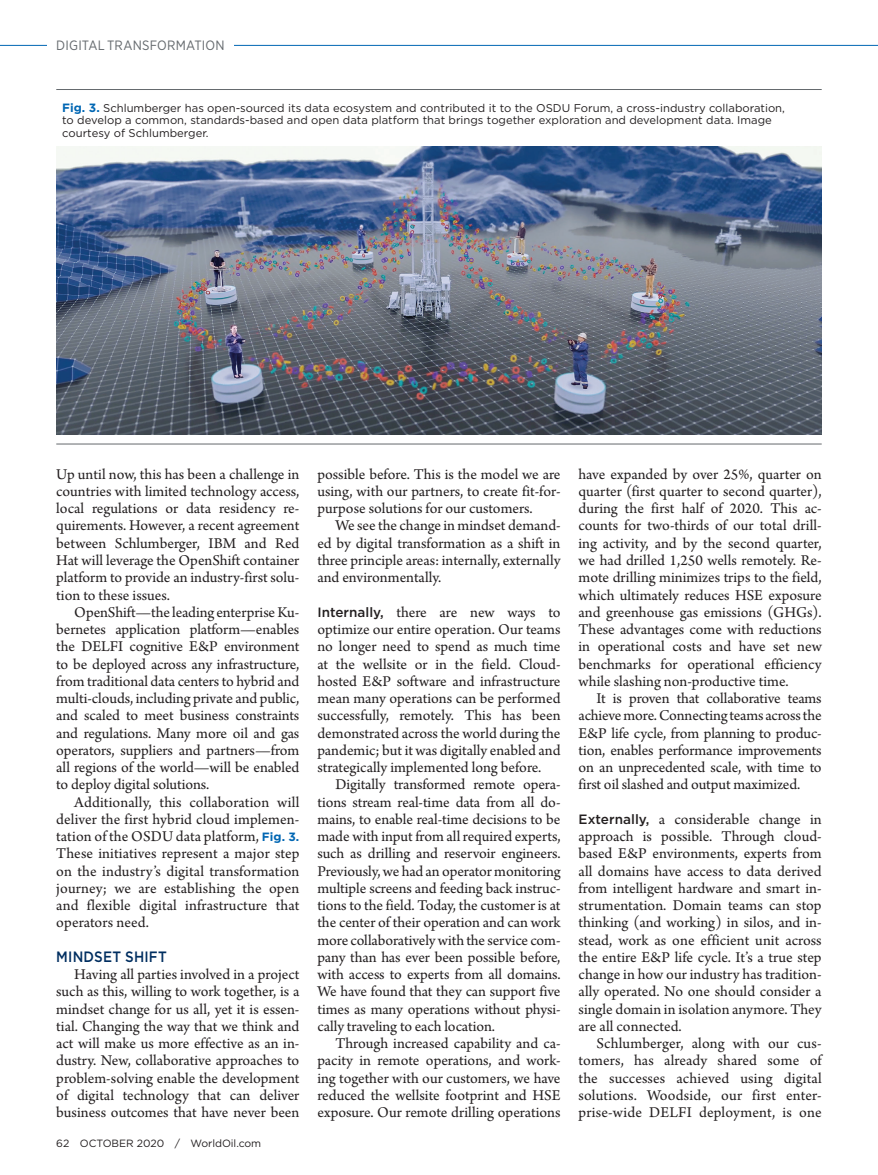
<style>
.page{position:relative;width:878px;height:1175px;background:#fff}
.page>*{position:absolute;margin:0;border:0;box-sizing:border-box;transform-origin:0 0}
.Body_copy{font:15.75px/17.2px "Arno Pro";color:#231f20;text-align:justify}
.Subhead_2{font:15.75px/17.2px "Arno Pro";color:#231f20;text-align:justify}
.Subhead_1{font:500 15px "Gotham";letter-spacing:.015em;color:#002e60;scale:.9 1}
.t1{font:13.5px "Gotham Narrow";letter-spacing:.015em;color:#64696d}
.Cutline{font:11.25px/12.8px "Gotham";color:#231f20}
.t2{font:10.5px "Gotham";letter-spacing:-.005em;color:#231f20}
.s1{font-weight:700;font-size:12px;color:#0166b3}
.s2{font-family:"Gotham";font-weight:700;font-size:12px;color:#0166b3}
.s3{font-family:"Gotham";font-weight:500;font-size:13.5px}
</style>
<div class="page">
<hr style="left:0;top:45px;width:878px;height:1px;background:#0166b3">
<div style="left:47px;top:37px;width:186px;height:13px;background:#fff"></div>
<hr style="left:56px;top:89px;width:765px;height:1px;background:#64696d">
<img style="left:56px;top:147px;width:765px;height:287px">
<hr style="left:56px;top:443px;width:765px;height:1px;background:#64696d">
<p class="t1" style="left:56px;top:37px;width:170px">DIGITAL TRANSFORMATION</p>
<p class="Cutline" style="left:62px;top:101px;width:724px"><span class="s1">Fig. 3.</span> Schlumberger has open-sourced its data ecosystem and contributed it to the OSDU Forum, a cross-industry collaboration, to develop a common, standards-based and open data platform that brings together exploration and development data. Image courtesy of Schlumberger.</p>
<p class="Body_copy" style="left:56px;top:466px;width:245px">Up until now, this has been a challenge in countries with limited technology access, local regulations or data residency re&shy;quirements. However, a recent agreement between Schlumberger, IBM and Red Hat will leverage the OpenShift container platform to provide an industry-first solu&shy;tion to these issues.</p>
<p class="Body_copy" style="left:56px;top:604px;width:245px;text-indent:18px">OpenShift—the leading enterprise Ku&shy;bernetes application platform—enables the DELFI cognitive E&amp;P environment to be deployed across any infrastructure, from traditional data centers to hybrid and multi-clouds, including private and public, and scaled to meet business constraints and regulations. Many more oil and gas operators, suppliers and partners—from all regions of the world—will be enabled to deploy digital solutions.</p>
<p class="Body_copy" style="left:56px;top:794px;width:245px;text-indent:18px">Additionally, this collaboration will deliver the first hybrid cloud implemen&shy;tation of the OSDU data platform, <span class="s2">Fig. 3.<br></span>These initiatives represent a major step on the industry’s digital transformation journey; we are establishing the open and flexible digital infrastructure that operators need.</p>
<p class="Subhead_1" style="left:56px;top:946px;width:124px">MINDSET SHIFT</p>
<p class="Body_copy" style="left:56px;top:966px;width:245px;text-indent:18px">Having all parties involved in a project such as this, willing to work together, is a mindset change for us all, yet it is essen&shy;tial. Changing the way that we think and act will make us more effective as an in&shy;dustry. New, collaborative approaches to problem-solving enable the development of digital technology that can deliver business outcomes that have never been</p>
<p class="t2" style="left:56px;top:1136px;width:206px">62 OCTOBER 2020 / WorldOil.com</p>
<p class="Body_copy" style="left:317px;top:466px;width:245px">possible before. This is the model we are using, with our partners, to create fit-for&shy;purpose solutions for our customers.</p>
<p class="Body_copy" style="left:317px;top:518px;width:245px;text-indent:18px">We see the change in mindset demand&shy;ed by digital transformation as a shift in three principle areas: internally, externally and environmentally.</p>
<p class="Subhead_2" style="left:317px;top:604px;width:245px"><span class="s3">Internally,</span> there are new ways to optimize our entire operation. Our teams no longer need to spend as much time at the wellsite or in the field. Cloud&shy;hosted E&amp;P software and infrastructure mean many operations can be performed successfully, remotely. This has been demonstrated across the world during the pandemic; but it was digitally enabled and strategically implemented long before.</p>
<p class="Body_copy" style="left:317px;top:776px;width:245px;text-indent:18px">Digitally transformed remote opera&shy;tions stream real-time data from all do&shy;mains, to enable real-time decisions to be made with input from all required experts, such as drilling and reservoir engineers.<br>Previously, we had an operator monitoring multiple screens and feeding back instruc&shy;tions to the field. Today, the customer is at the center of their operation and can work more collaboratively with the service com&shy;pany than has ever been possible before, with access to experts from all domains.<br>We have found that they can support five times as many operations without physi&shy;cally traveling to each location.</p>
<p class="Body_copy" style="left:317px;top:1035px;width:245px;text-indent:18px">Through increased capability and ca&shy;pacity in remote operations, and work&shy;ing together with our customers, we have reduced the wellsite footprint and HSE exposure. Our remote drilling operations</p>
<p class="Body_copy" style="left:578px;top:466px;width:245px">have expanded by over 25%, quarter on quarter (first quarter to second quarter), during the first half of 2020. This ac&shy;counts for two-thirds of our total drill&shy;ing activity, and by the second quarter, we had drilled 1,250 wells remotely. Re&shy;mote drilling minimizes trips to the field, which ultimately reduces HSE exposure and greenhouse gas emissions (GHGs).<br>These advantages come with reductions in operational costs and have set new benchmarks for operational efficiency while slashing non-productive time.</p>
<p class="Body_copy" style="left:578px;top:690px;width:245px;text-indent:18px">It is proven that collaborative teams achieve more. Connecting teams across the E&amp;P life cycle, from planning to produc&shy;tion, enables performance improvements on an unprecedented scale, with time to first oil slashed and output maximized.</p>
<p class="Subhead_2" style="left:578px;top:811px;width:245px"><span class="s3">Externally,</span> a considerable change in approach is possible. Through cloud&shy;based E&amp;P environments, experts from all domains have access to data derived from intelligent hardware and smart in&shy;strumentation. Domain teams can stop thinking (and working) in silos, and in&shy;stead, work as one efficient unit across the entire E&amp;P life cycle. It’s a true step change in how our industry has tradition&shy;ally operated. No one should consider a single domain in isolation anymore. They are all connected.</p>
<p class="Body_copy" style="left:578px;top:1035px;width:245px;text-indent:18px">Schlumberger, along with our cus&shy;tomers, has already shared some of the successes achieved using digital solutions. Woodside, our first enter&shy;prise-wide DELFI deployment, is one</p>
</div>
